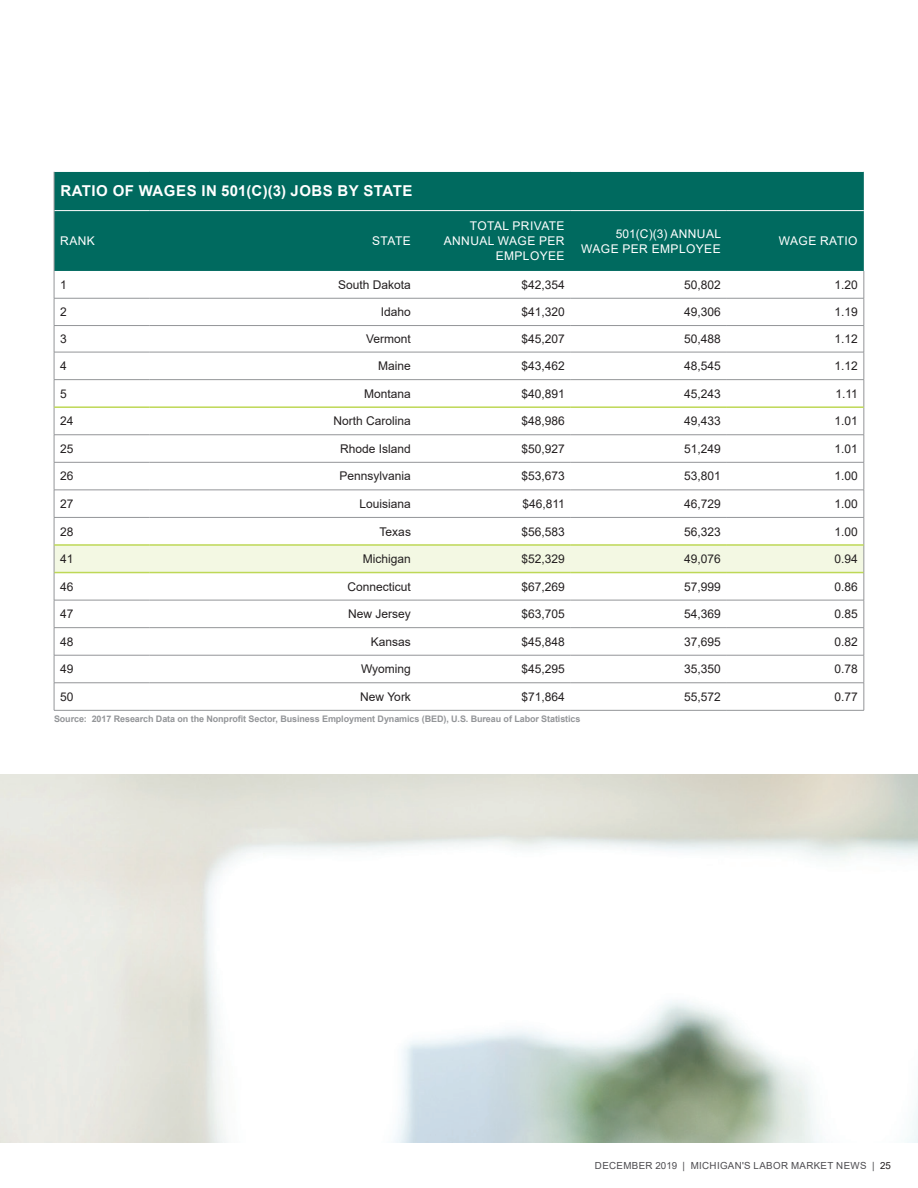
<style>
.page{position:relative;width:918px;height:1188px;background:#fff}
.page>*{position:absolute;margin:0;border:0;box-sizing:border-box;transform-origin:0 0}
.t1{font:700 15px "Arial";letter-spacing:.035em;color:#fff}
.Content{font:12px "Arial";color:#231f20}
.Table_H2{font:12px/15px "Arial";letter-spacing:.035em;color:#fff;text-align:right}
.Column_Content{font:12px "Arial";color:#231f20}
.Figures{font:12px "Arial";color:#231f20}
.t2{font:9.75px "Arial";letter-spacing:.035em;color:#4e4d51}
.t3{font:700 9px "Arial";letter-spacing:-.01em;color:#939598}
.s1{color:#231f20}
</style>
<div class="page">
<img style="left:0;top:774px;width:918px;height:369px">
<div style="left:55px;top:172px;width:809px;height:99px;background:#006a5f"></div>
<hr style="left:54px;top:211px;width:1px;height:60px;background:#939598">
<hr style="left:54px;top:210px;width:95px;height:1px;background:#fff">
<hr style="left:727px;top:210px;width:137px;height:1px;background:#fff">
<hr style="left:54px;top:172px;width:1px;height:39px;background:#939598">
<hr style="left:149px;top:210px;width:268px;height:1px;background:#fff">
<hr style="left:417px;top:210px;width:154px;height:1px;background:#fff">
<hr style="left:571px;top:210px;width:156px;height:1px;background:#fff">
<hr style="left:54px;top:710px;width:95px;height:1px;background:#939598">
<hr style="left:149px;top:710px;width:268px;height:1px;background:#939598">
<hr style="left:417px;top:710px;width:154px;height:1px;background:#939598">
<hr style="left:571px;top:710px;width:156px;height:1px;background:#939598">
<hr style="left:727px;top:710px;width:137px;height:1px;background:#939598">
<svg style="left:54px;top:271px;width:811px;height:439px"></svg>
<hr style="left:54px;top:600px;width:95px;height:1px;background:#939598">
<hr style="left:149px;top:600px;width:268px;height:1px;background:#939598">
<hr style="left:417px;top:600px;width:154px;height:1px;background:#939598">
<hr style="left:571px;top:600px;width:156px;height:1px;background:#939598">
<hr style="left:727px;top:600px;width:137px;height:1px;background:#939598">
<h1 class="t1" style="left:60px;top:181px;width:354px">RATIO OF WAGES IN 501(C)(3) JOBS BY STATE</h1>
<p class="Table_H2" style="left:60px;top:233px;width:36px">RANK</p>
<p class="Table_H2" style="left:372px;top:233px;width:40px">STATE</p>
<p class="Table_H2" style="left:444px;top:218px;width:122px">TOTAL PRIVATE<br>ANNUAL WAGE PER<br>EMPLOYEE</p>
<p class="Table_H2" style="left:581px;top:226px;width:141px">501(C)(3) ANNUAL<br>WAGE PER EMPLOYEE</p>
<p class="Table_H2" style="left:779px;top:233px;width:80px">WAGE RATIO</p>
<p class="Content" style="left:60px;top:276px;width:8px">1</p>
<p class="Content" style="left:338px;top:276px;width:74px">South Dakota</p>
<p class="Content" style="left:521px;top:276px;width:45px">$42,354</p>
<p class="Content" style="left:684px;top:276px;width:38px">50,802</p>
<p class="Figures" style="left:834px;top:276px;width:25px">1.20</p>
<p class="Column_Content" style="left:60px;top:304px;width:8px">2</p>
<p class="Column_Content" style="left:381px;top:304px;width:32px">Idaho</p>
<p class="Column_Content" style="left:521px;top:304px;width:45px">$41,320</p>
<p class="Column_Content" style="left:684px;top:304px;width:38px">49,306</p>
<p class="Figures" style="left:834px;top:304px;width:25px">1.19</p>
<p class="Column_Content" style="left:60px;top:331px;width:8px">3</p>
<p class="Column_Content" style="left:366px;top:331px;width:46px">Vermont</p>
<p class="Column_Content" style="left:521px;top:331px;width:45px">$45,207</p>
<p class="Column_Content" style="left:684px;top:331px;width:38px">50,488</p>
<p class="Figures" style="left:834px;top:331px;width:25px">1.12</p>
<p class="Column_Content" style="left:60px;top:358px;width:8px">4</p>
<p class="Column_Content" style="left:378px;top:358px;width:34px">Maine</p>
<p class="Column_Content" style="left:521px;top:358px;width:45px">$43,462</p>
<p class="Column_Content" style="left:684px;top:358px;width:38px">48,545</p>
<p class="Figures" style="left:834px;top:358px;width:25px">1.12</p>
<p class="Column_Content" style="left:60px;top:385px;width:8px">5</p>
<p class="Column_Content" style="left:364px;top:385px;width:48px">Montana</p>
<p class="Column_Content" style="left:521px;top:385px;width:45px">$40,891</p>
<p class="Column_Content" style="left:684px;top:385px;width:38px">45,243</p>
<p class="Figures" style="left:835px;top:385px;width:24px">1.11</p>
<p class="Content" style="left:60px;top:413px;width:15px">24</p>
<p class="Content" style="left:334px;top:413px;width:79px">North Carolina</p>
<p class="Content" style="left:521px;top:413px;width:45px">$48,986</p>
<p class="Content" style="left:684px;top:413px;width:38px">49,433</p>
<p class="Figures" style="left:834px;top:413px;width:25px">1.01</p>
<p class="Content" style="left:60px;top:440px;width:15px">25</p>
<p class="Content" style="left:340px;top:440px;width:72px">Rhode Island</p>
<p class="Content" style="left:521px;top:440px;width:45px">$50,927</p>
<p class="Content" style="left:684px;top:440px;width:38px">51,249</p>
<p class="Figures" style="left:834px;top:440px;width:25px">1.01</p>
<p class="Content" style="left:60px;top:468px;width:15px">26</p>
<p class="Content" style="left:340px;top:468px;width:73px">Pennsylvania</p>
<p class="Content" style="left:521px;top:468px;width:45px">$53,673</p>
<p class="Content" style="left:684px;top:468px;width:38px">53,801</p>
<p class="Figures" style="left:834px;top:468px;width:25px">1.00</p>
<p class="Content" style="left:60px;top:496px;width:15px">27</p>
<p class="Content" style="left:360px;top:496px;width:53px">Louisiana</p>
<p class="Content" style="left:522px;top:496px;width:44px">$46,811</p>
<p class="Content" style="left:684px;top:496px;width:38px">46,729</p>
<p class="Figures" style="left:834px;top:496px;width:25px">1.00</p>
<p class="Content" style="left:60px;top:523px;width:15px">28</p>
<p class="Content" style="left:380px;top:523px;width:33px">Texas</p>
<p class="Content" style="left:521px;top:523px;width:45px">$56,583</p>
<p class="Content" style="left:684px;top:523px;width:38px">56,323</p>
<p class="Figures" style="left:834px;top:523px;width:25px">1.00</p>
<p class="Content" style="left:60px;top:551px;width:15px">41</p>
<p class="Content" style="left:363px;top:551px;width:50px">Michigan</p>
<p class="Content" style="left:521px;top:551px;width:45px">$52,329</p>
<p class="Content" style="left:684px;top:551px;width:38px">49,076</p>
<p class="Figures" style="left:834px;top:551px;width:25px">0.94</p>
<p class="Content" style="left:60px;top:578px;width:15px">46</p>
<p class="Content" style="left:348px;top:578px;width:65px">Connecticut</p>
<p class="Content" style="left:521px;top:578px;width:45px">$67,269</p>
<p class="Content" style="left:684px;top:578px;width:38px">57,999</p>
<p class="Figures" style="left:834px;top:578px;width:25px">0.86</p>
<p class="Content" style="left:60px;top:606px;width:15px">47</p>
<p class="Content" style="left:348px;top:606px;width:64px">New Jersey</p>
<p class="Content" style="left:521px;top:606px;width:45px">$63,705</p>
<p class="Content" style="left:684px;top:606px;width:38px">54,369</p>
<p class="Figures" style="left:834px;top:606px;width:25px">0.85</p>
<p class="Content" style="left:60px;top:633px;width:15px">48</p>
<p class="Content" style="left:371px;top:633px;width:42px">Kansas</p>
<p class="Content" style="left:521px;top:633px;width:45px">$45,848</p>
<p class="Content" style="left:684px;top:633px;width:38px">37,695</p>
<p class="Figures" style="left:834px;top:633px;width:25px">0.82</p>
<p class="Content" style="left:60px;top:661px;width:15px">49</p>
<p class="Content" style="left:361px;top:661px;width:51px">Wyoming</p>
<p class="Content" style="left:521px;top:661px;width:45px">$45,295</p>
<p class="Content" style="left:684px;top:661px;width:38px">35,350</p>
<p class="Figures" style="left:834px;top:661px;width:25px">0.78</p>
<p class="Content" style="left:60px;top:688px;width:15px">50</p>
<p class="Content" style="left:360px;top:688px;width:52px">New York</p>
<p class="Content" style="left:521px;top:688px;width:45px">$71,864</p>
<p class="Content" style="left:684px;top:688px;width:38px">55,572</p>
<p class="Figures" style="left:834px;top:688px;width:25px">0.77</p>
<p class="t3" style="left:54px;top:713px;width:528px">Source: 2017 Research Data on the Nonprofit Sector, Business Employment Dynamics (BED), U.S. Bureau of Labor Statistics</p>
<p class="t2" style="left:595px;top:1158px;width:298px">DECEMBER 2019 | MICHIGAN'S LABOR MARKET NEWS | <span class="s1">25</span></p>
</div>
